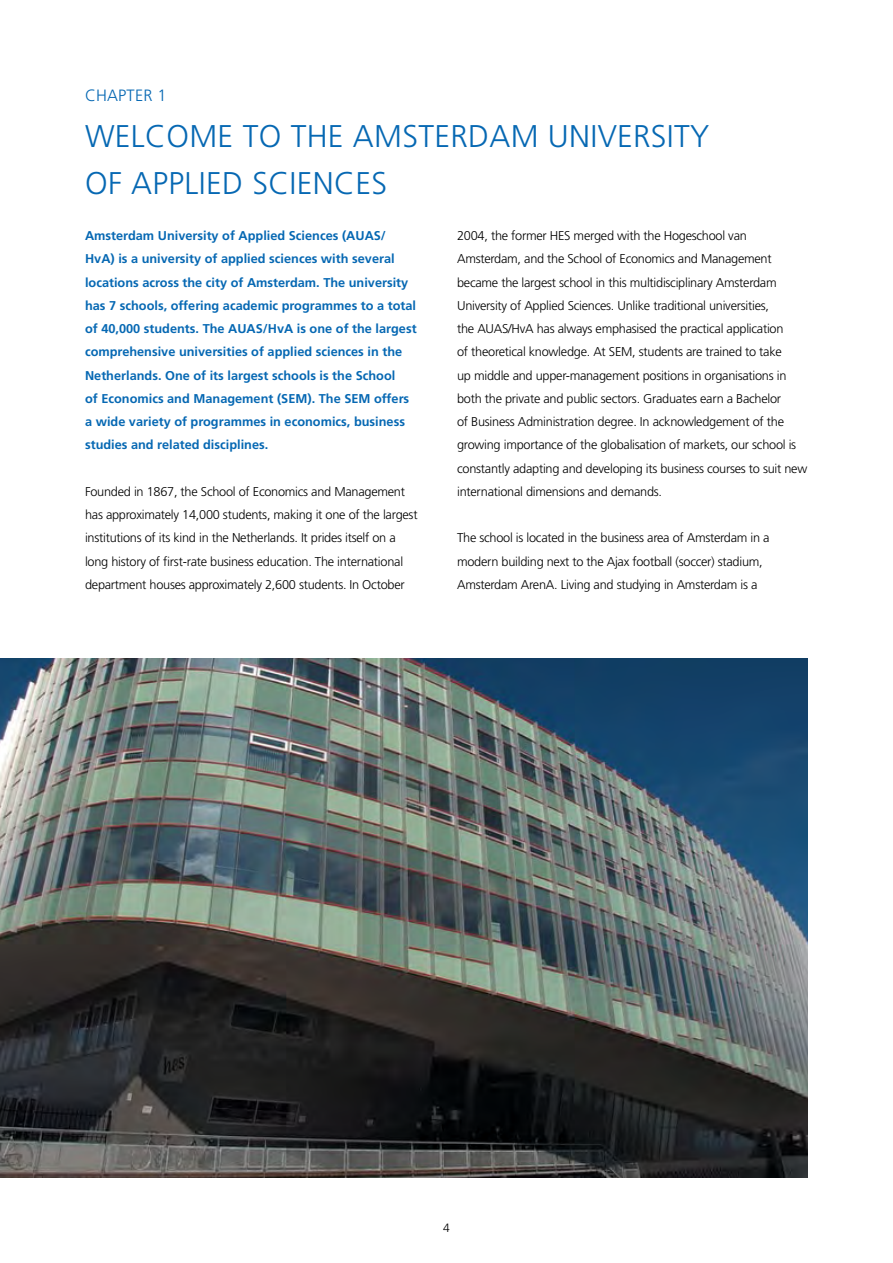
<style>
.page{position:relative;width:893px;height:1263px;background:#fff}
.page>*{position:absolute;margin:0;border:0;box-sizing:border-box;transform-origin:0 0}
.t1{font:300 31.35px/46.5px "Frutiger";letter-spacing:.01em;color:#0668b3}
.t2{font:300 16.35px "Frutiger";letter-spacing:.01em;color:#0668b3}
.t3{font:300 12.75px/23.2px "Frutiger";letter-spacing:-.02em;color:#000}
.t4{font:700 12.75px/23.2px "Frutiger";color:#0668b3}
.t5{font:300 12px "Frutiger";color:#000}
</style>
<div class="page">
<img style="left:0;top:659px;width:808px;height:519px">
<p class="t2" style="left:85px;top:86px;width:83px">Chapter 1</p>
<h1 class="t1" style="left:85px;top:113px;width:626px">Welcome to the Amsterdam U niversity of Applied Sciences</h1>
<p class="t4" style="left:85px;top:224px;width:333px">Amsterdam University of Applied Sciences (AUAS/ HvA) is a university of applied sciences with several locations across the city of Amsterdam. The university has 7 schools, offering academic programmes to a total of 40,000 students. The AUAS/HvA is one of the largest comprehensive universities of applied sciences in the Netherlands. One of its largest schools is the School<br>of Economics and Management (SEM). The SEM offers a wide variety of programmes in economics, business studies and related disciplines.</p>
<p class="t3" style="left:85px;top:480px;width:334px">Founded in 1867, the School of Economics and Management has approximately 14,000 students, making it one of the largest institutions of its kind in the Netherlands. It prides itself on a long history of first-rate business education. The international department houses approximately 2,600 students. In October</p>
<p class="t3" style="left:457px;top:224px;width:321px">2004, the former HES merged with the Hogeschool van Amsterdam, and the School of Economics and Management became the largest school in this multidisciplinary Amsterdam U niversity of Applied Sciences. U nlike traditional universities, the AUA</p>
<p class="t3" style="left:457px;top:317px;width:352px;text-indent:45px">S/HvA has always emphasised the practical application<br>of theoretical knowledge. At SEM , students are trained to take<br>up middle and upper-management positions in organisations in both the private and public sectors. Graduates earn a Bachelor<br>of Business Administration degree. In acknowledgement of the growing importance of the globalisation of markets, our school is constantly adapting and developing its business courses to suit new international dimensions and demands.</p>
<p class="t3" style="left:457px;top:526px;width:314px">The school is located in the business area of Amsterdam in a modern building next to the Ajax football (soccer) stadium,<br>Amsterdam ArenA. Living and studying in Amsterdam is a</p>
<p class="t5" style="left:443px;top:1221px;width:8px">4</p>
</div>
